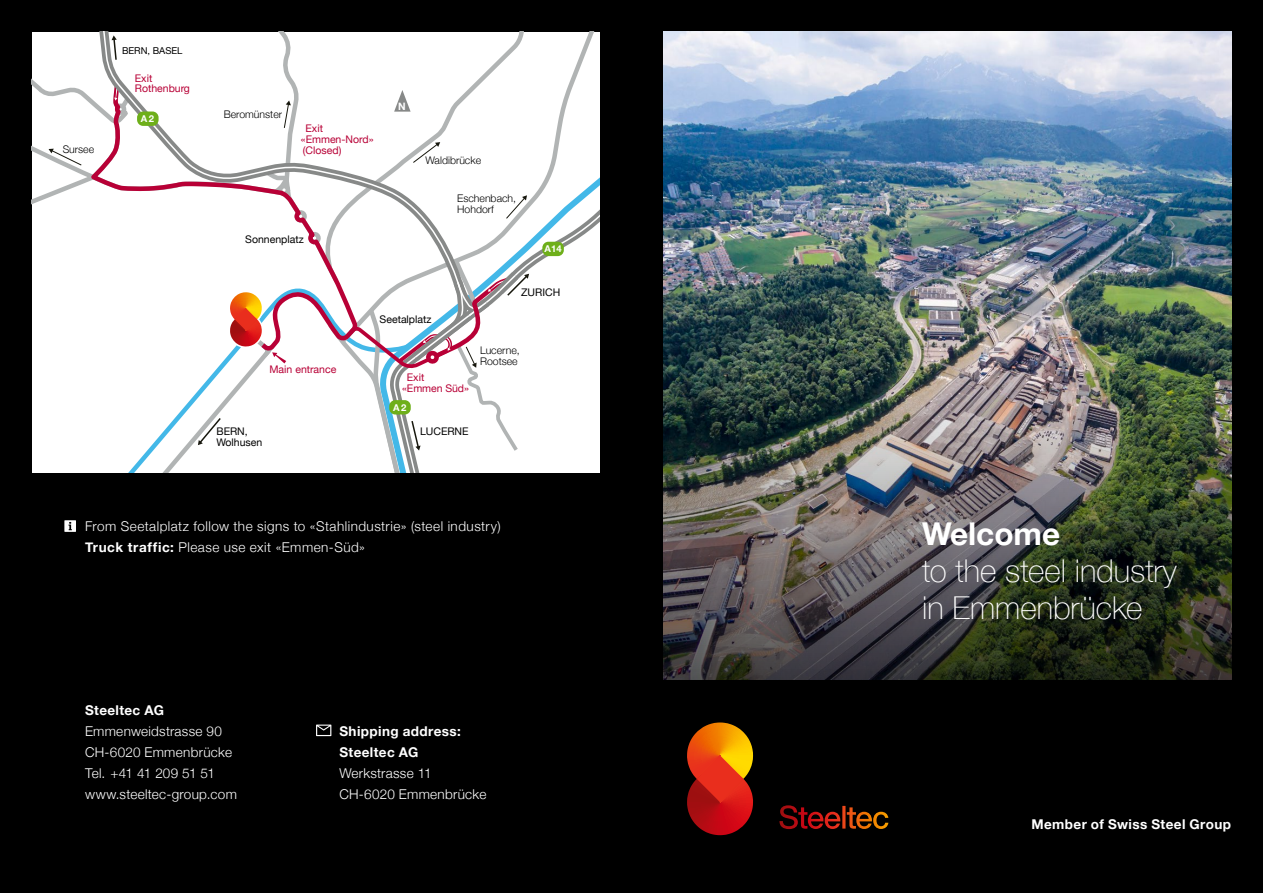
<style>
.page{position:relative;width:1263px;height:893px;background:#000}
.page>*{position:absolute;margin:0;border:0;box-sizing:border-box;transform-origin:0 0}
.t1{font:100 31.5px/36.8px "Helvetica Neue";color:#fff}
.t2{font:700 31.5px "Helvetica Neue";color:#fff}
.t3{font:300 13.5px/21px "Helvetica Neue";letter-spacing:.025em;color:#fff}
.t4{font:700 13.5px/21px "Helvetica Neue";letter-spacing:.03em;color:#fff}
.t5{font:10.5px/10.8px "Helvetica Neue";color:#b80036}
.t6{font:300 10.5px/10.8px "Helvetica Neue";color:#000}
.t7{font:10.5px "Helvetica Neue";color:#000}
.t8{font:700 10.2px "Helvetica Neue";color:#fff}
.t9{font:9.45px "Helvetica Neue";color:#000}
.t10{font:700 9.45px "Helvetica Neue";letter-spacing:.085em;color:#fff}
.s1{font-weight:700}
</style>
<div class="page">
<img style="left:663px;top:32px;width:568px;height:181px">
<img style="left:663px;top:213px;width:569px;height:467px">
<div style="left:529px;top:348px;width:71px;height:124px;background:#fff"></div>
<div style="left:529px;top:32px;width:71px;height:316px;background:#fff"></div>
<svg style="left:529px;top:32px;width:59px;height:242px;background:#f0f5f6"></svg>
<div style="left:542px;top:242px;width:22px;height:14px;background:#6eaf1a;border-radius:6px"></div>
<svg style="left:32px;top:32px;width:497px;height:440px;background:#f4f2f2"></svg>
<svg style="left:64px;top:520px;width:12px;height:12px"></svg>
<svg style="left:687px;top:723px;width:56px;height:112px;background:#c23a0e"></svg>
<svg style="left:779px;top:805px;width:109px;height:24px"></svg>
<svg style="left:316px;top:725px;width:15px;height:11px"></svg>
<p class="t9" style="left:122px;top:44px;width:62px">BERN, BASEL</p>
<p class="t6" style="left:63px;top:143px;width:33px">Sursee</p>
<p class="t5" style="left:135px;top:73px;width:57px">Exit<br>Rothenburg</p>
<p class="t10" style="left:141px;top:111px;width:15px">A2</p>
<p class="t6" style="left:224px;top:108px;width:60px">Beromünster</p>
<p class="t5" style="left:301px;top:123px;width:74px;text-indent:5px">Exit «Emmen-Nord» (Closed)</p>
<p class="t7" style="left:245px;top:231px;width:60px">Sonnenplatz</p>
<p class="t8" style="left:398px;top:98px;width:9px">N</p>
<p class="t6" style="left:425px;top:154px;width:57px">Waldibrücke</p>
<p class="t6" style="left:457px;top:192px;width:60px">Eschenbach,<br>Hohdorf</p>
<p class="t10" style="left:544px;top:241px;width:19px">A14</p>
<p class="t7" style="left:521px;top:284px;width:41px">ZURICH</p>
<p class="t5" style="left:269px;top:365px;width:68px">Main entrance</p>
<p class="t7" style="left:380px;top:312px;width:53px">Seetalplatz</p>
<p class="t5" style="left:402px;top:373px;width:68px;text-indent:5px">Exit<br>«Emmen Süd»</p>
<p class="t10" style="left:393px;top:400px;width:15px">A2</p>
<p class="t7" style="left:216px;top:424px;width:33px">BERN,</p>
<p class="t7" style="left:420px;top:424px;width:50px">LUCERNE</p>
<p class="t7" style="left:216px;top:435px;width:47px">Wolhusen</p>
<p class="t6" style="left:480px;top:344px;width:41px">Lucerne,<br>Rootsee</p>
<p class="t3" style="left:85px;top:515px;width:417px">From Seetalplatz follow the signs to «Stahlindustrie» (steel industry)<br><span class="s1">Truck traffic:</span> Please use exit «Emmen-Süd»</p>
<p class="t4" style="left:85px;top:700px;width:80px">Steeltec AG</p>
<p class="t3" style="left:85px;top:720px;width:153px">Emmenweidstrasse 90<br>CH-6020 Emmenbrücke<br>Tel. +41 41 209 51 51 www.steeltec-group.com</p>
<p class="t4" style="left:339px;top:721px;width:123px">Shipping address:<br>Steeltec AG</p>
<p class="t3" style="left:339px;top:762px;width:148px">Werkstrasse 11<br>CH-6020 Emmenbrücke</p>
<h1 class="t2" style="left:922px;top:509px;width:140px">Welcome</h1>
<h1 class="t1" style="left:922px;top:551px;width:256px">to the steel industry in Emmenbrücke</h1>
<p class="t4" style="left:1031px;top:814px;width:201px">Member of Swiss Steel Group</p>
</div>
